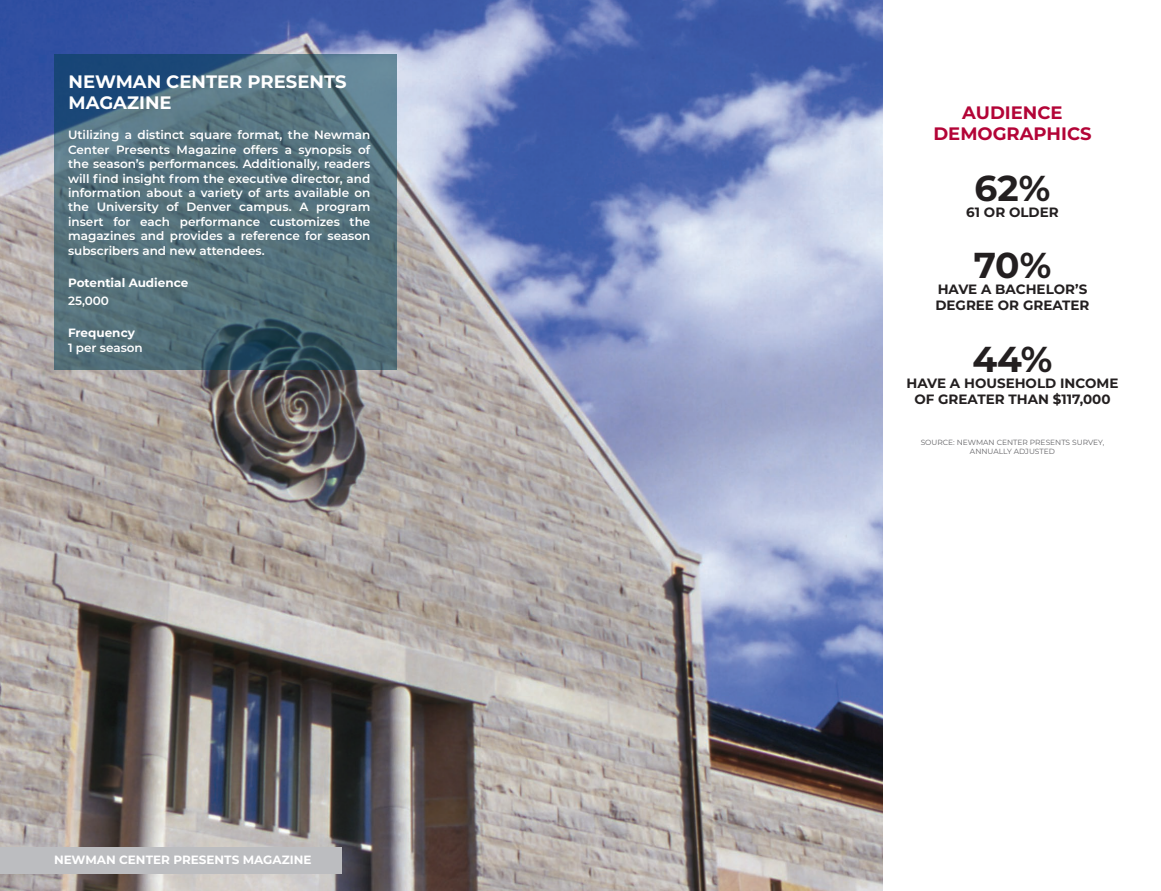
<style>
.page{position:relative;width:1161px;height:891px;background:#fff}
.page>*{position:absolute;margin:0;border:0;box-sizing:border-box;transform-origin:0 0}
.t1{font:700 36px "Montserrat";color:#231f20}
.t2{font:700 18px/21.6px "Montserrat";color:#fff}
.t3{font:700 18px/21.6px "Montserrat";color:#b30437;text-align:center}
.t4{font:700 13.5px/16.2px "Montserrat";color:#231f20}
.t5{font:600 12px/14.4px "Montserrat";color:#fff;text-align:justify}
.t6{font:700 12px "Montserrat";color:#fff}
.t7{font:7.5px/9px "Montserrat";color:#636366;text-align:center}
</style>
<div class="page">
<img style="left:0;top:0;width:882px;height:891px">
<div style="left:0;top:847px;width:341px;height:27px;background:#bcbdc0"></div>
<svg style="left:55px;top:54px;width:342px;height:315px;background:#4e6d7a"></svg>
<h2 class="t2" style="left:69px;top:69px;width:279px">NEWMAN CENTER PRESENTS<br>MAGAZINE</h2>
<p class="t5" style="left:68px;top:127px;width:304px">Utilizing a distinct square format, the Newman Center Presents Magazine offers a synopsis of the season’s performances. Additionally, readers will find insight from the executive director, and information about a variety of arts available on the University of Denver campus. A program insert for each performance customizes the magazines and provides a reference for season subscribers and new attendees.</p>
<p class="t6" style="left:68px;top:274px;width:122px">Potential Audience</p>
<p class="t5" style="left:68px;top:293px;width:43px">25,000</p>
<p class="t6" style="left:68px;top:324px;width:68px">Frequency</p>
<p class="t5" style="left:68px;top:340px;width:76px">1 per season</p>
<p class="t6" style="left:54px;top:851px;width:259px">NEWMAN CENTER PRESENTS MAGAZINE</p>
<h2 class="t3" style="left:933px;top:101px;width:160px">AUDIENCE<br>DEMOGRAPHICS</h2>
<h1 class="t1" style="left:974px;top:162px;width:78px">62%</h1>
<p class="t4" style="left:966px;top:203px;width:94px">61 OR OLDER</p>
<h1 class="t1" style="left:974px;top:239px;width:79px">70%</h1>
<p class="t4" style="left:935px;top:281px;width:156px">HAVE A BACHELOR’S<br>DEGREE OR GREATER</p>
<h1 class="t1" style="left:972px;top:333px;width:82px">44%</h1>
<p class="t4" style="left:906px;top:374px;width:214px;text-align:center">HAVE A HOUSEHOLD INCOME<br>OF GREATER THAN $117,000</p>
<p class="t7" style="left:921px;top:437px;width:185px">SOURCE: NEWMAN CENTER PRESENTS SURVEY,<br>ANNUALLY ADJUSTED</p>
</div>
